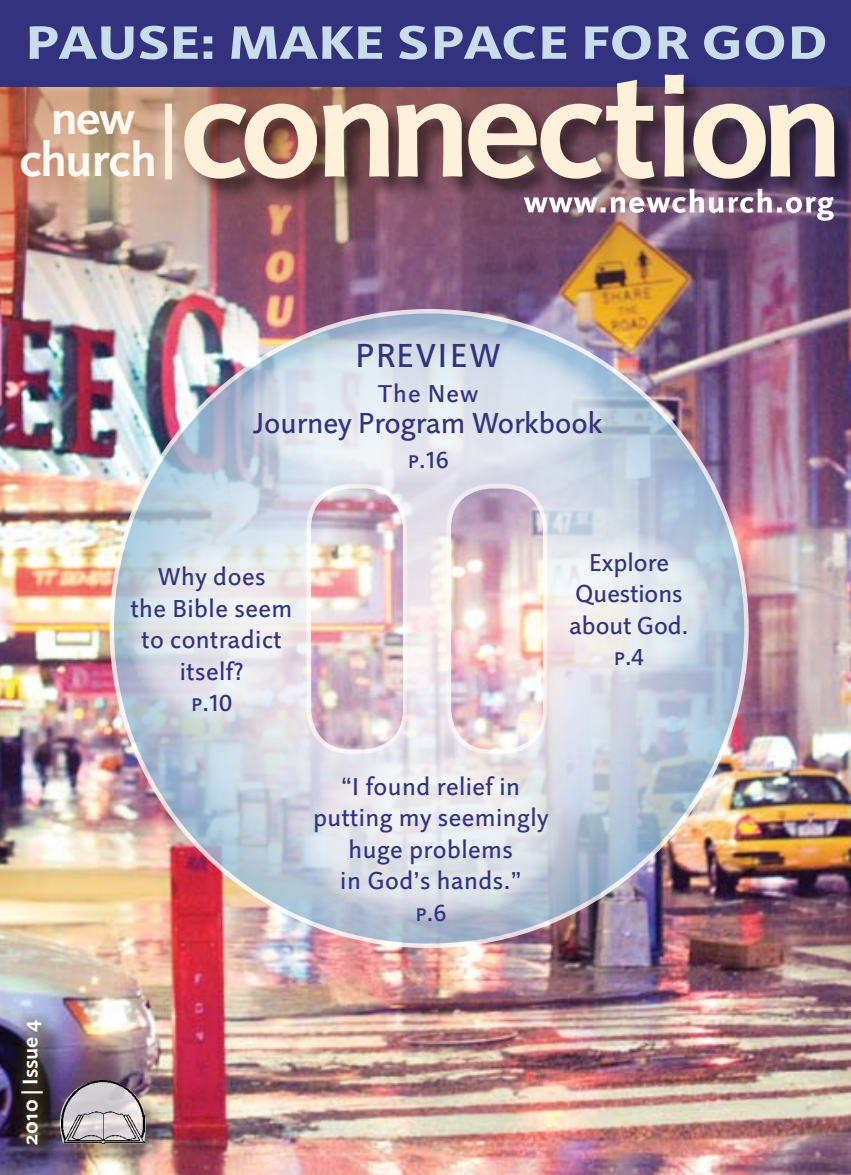
<style>
.page{position:relative;width:851px;height:1175px;background:#fff}
.page>*{position:absolute;margin:0;border:0;box-sizing:border-box;transform-origin:0 0}
.t1{font:700 148.5px "Projekt LT";letter-spacing:-.05em;color:#fff0d9}
.t2{font:700 47.7px "Projekt LT";letter-spacing:-.04em;color:#fff9f1}
.t3{font:800 47.25px "Projekt LT";letter-spacing:.005em;color:#c8dceb;scale:1.2 1}
.t4{font:33.75px "Projekt LT";letter-spacing:.05em;color:#32327f}
.t5{font:29.25px "Projekt LT";color:#32327f}
.t6{font:24.75px/31.5px "Projekt LT";letter-spacing:.02em;color:#32327f;text-align:center}
.t7{font:24.75px/31.5px "Projekt LT";color:#32327f;text-align:center}
.t8{font:24.75px "Projekt LT SC";color:#32327f}
.t9{font:700 21.38px "Projekt LT";color:#fff}
</style>
<div class="page">
<img style="left:0;top:363px;width:850px;height:811px">
<img style="left:0;top:86px;width:850px;height:277px">
<div style="left:0;top:0;width:850px;height:86px;background:#32327f"></div>
<div style="left:150px;top:89px;width:36px;height:104px;background:#fff;opacity:.75"></div>
<div style="left:165px;top:104px;width:7px;height:75px;background:#fff0d9"></div>
<div style="left:183px;top:73px;width:667px;height:129px;background:#000;opacity:.5"></div>
<svg style="left:7px;top:1012px;width:66px;height:162px;background:#504866"></svg>
<div style="left:24px;top:1022px;width:44px;height:147px;background:#000;opacity:.75"></div>
<div style="left:59px;top:1079px;width:110px;height:87px;background:#000;opacity:.4"></div>
<div style="left:45px;top:1065px;width:112px;height:90px;background:#fff;opacity:.75"></div>
<img style="left:61px;top:1081px;width:83px;height:62px">
<svg style="left:523px;top:189px;width:310px;height:32px"></svg>
<img style="left:107px;top:307px;width:644px;height:643px">
<svg style="left:127px;top:543px;width:168px;height:178px;background:#e2e5ea"></svg>
<svg style="left:544px;top:532px;width:167px;height:149px;background:#e4e8ec"></svg>
<svg style="left:300px;top:757px;width:259px;height:164px;background:#e0e3e9"></svg>
<svg style="left:238px;top:325px;width:371px;height:159px;background:#d3d9e5"></svg>
<h3 class="t3" style="left:26px;top:14px;width:669px">PAUSE: MAKE SPACE FOR GOD</h3>
<h1 class="t1" style="left:179px;top:38px;width:666px">connection</h1>
<h2 class="t2" style="left:50px;top:90px;width:86px">new</h2>
<h2 class="t2" style="left:19px;top:132px;width:139px">church</h2>
<h3 class="t4" style="left:355px;top:336px;width:147px">PREVIEW</h3>
<p class="t6" style="left:378px;top:378px;width:102px">The New</p>
<p class="t5" style="left:254px;top:406px;width:350px">Journey Program Workbook</p>
<p class="t8" style="left:407px;top:445px;width:43px">p.16</p>
<p class="t9" style="left:18px;top:1144px;width:127px;rotate:-90deg">2010 | Issue 4</p>
<p class="t6" style="left:131px;top:561px;width:163px">Why does<br>the Bible seem to contradict itself?</p>
<p class="t8" style="left:191px;top:689px;width:43px">p.10</p>
<p class="t7" style="left:569px;top:547px;width:120px">Explore<br>Questions about God.</p>
<p class="t8" style="left:613px;top:642px;width:33px">p.4</p>
<p class="t6" style="left:313px;top:771px;width:237px">“I found relief in putting my seemingly huge problems<br>in God’s hands.”</p>
<p class="t8" style="left:415px;top:898px;width:33px">p.6</p>
</div>
